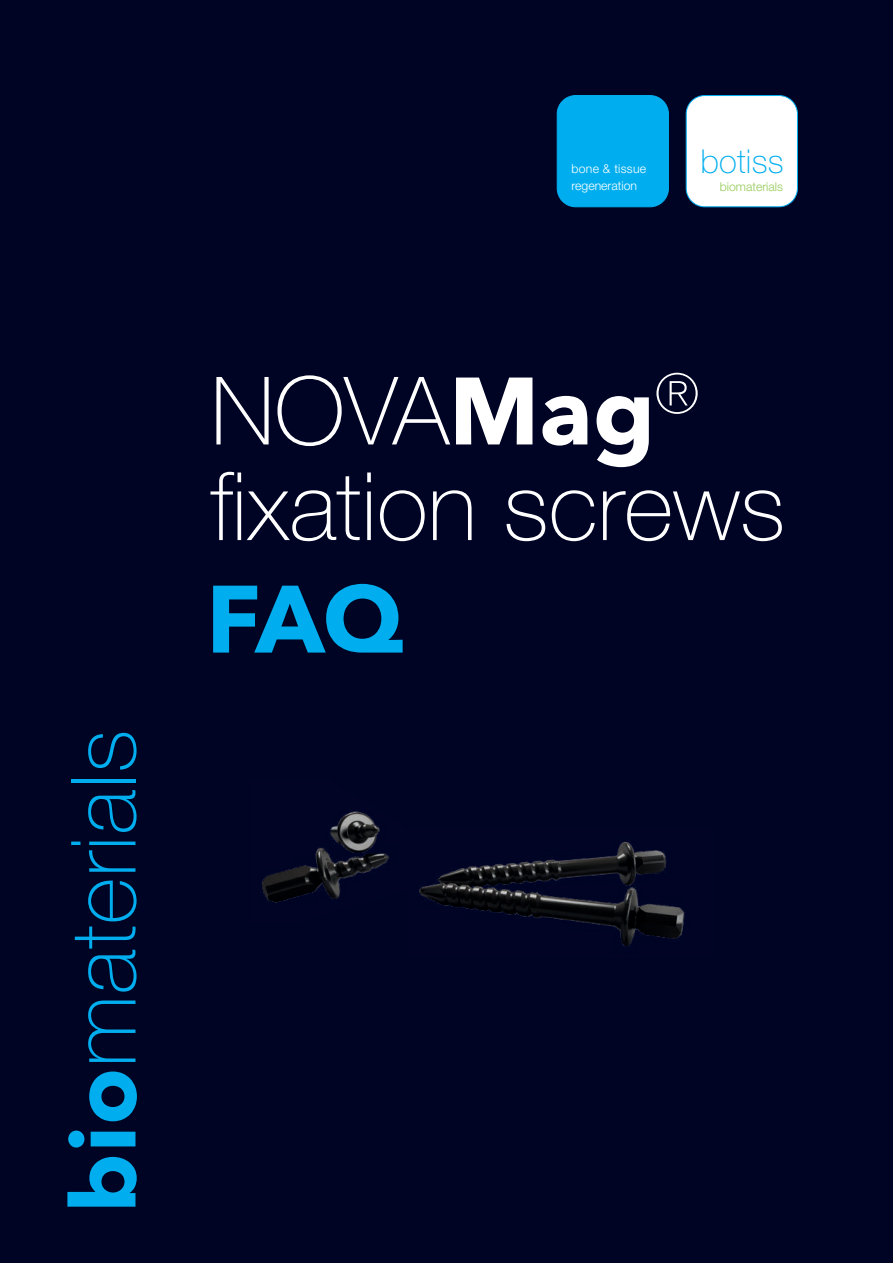
<style>
.page{position:relative;width:893px;height:1263px;background:#000424}
.page>*{position:absolute;margin:0;border:0;box-sizing:border-box;transform-origin:0 0}
.t1{font:100 94.65px "Helvetica Neue LT Pro";color:#fff}
.t2{font:100 94.5px "Helvetica Neue LT Pro";color:#fff}
.t3{font:700 94.5px "Avenir Next";color:#00aeef}
.t4{font:100 90px "Helvetica Neue LT Pro";letter-spacing:.01em;color:#00aeef}
.t5{font:100 33px "Helvetica Neue LT Pro";letter-spacing:.01em;color:#00aeef}
.t6{font:300 12.3px/17.9px "Helvetica Neue LT Pro";color:#fff}
.t7{font:300 12.3px "Helvetica Neue LT Pro";color:#95cb58}
.s1{font-family:"Avenir Next";font-weight:700}
</style>
<div class="page">
<div style="left:686px;top:96px;width:111px;height:111px;background:#fff;border-radius:19px"></div>
<div style="left:686px;top:95px;width:112px;height:112px;border:1px solid #00aeef;border-radius:19px"></div>
<div style="left:557px;top:96px;width:111px;height:111px;background:#00aeef;border-radius:19px"></div>
<div style="left:557px;top:95px;width:112px;height:112px;border:1px solid #00aeef;border-radius:19px"></div>
<img style="left:249px;top:779px;width:211px;height:144px">
<img style="left:408px;top:829px;width:304px;height:128px">
<h3 class="t4" style="left:50px;top:1212px;width:484px;rotate:-90deg"><span class="s1">bio</span>materials</h3>
<p class="t6" style="left:571px;top:159px;width:76px">bone &amp; tissue regeneration</p>
<h3 class="t5" style="left:700px;top:142px;width:85px">botiss</h3>
<p class="t7" style="left:720px;top:179px;width:65px">biomaterials</p>
<h2 class="t2" style="left:210px;top:355px;width:490px">NOVA<span class="s1">Mag</span><sup>®</sup></h2>
<h1 class="t1" style="left:210px;top:450px;width:576px">fixation screws</h1>
<h2 class="t3" style="left:206px;top:538px;width:199px">FAQ</h2>
</div>
